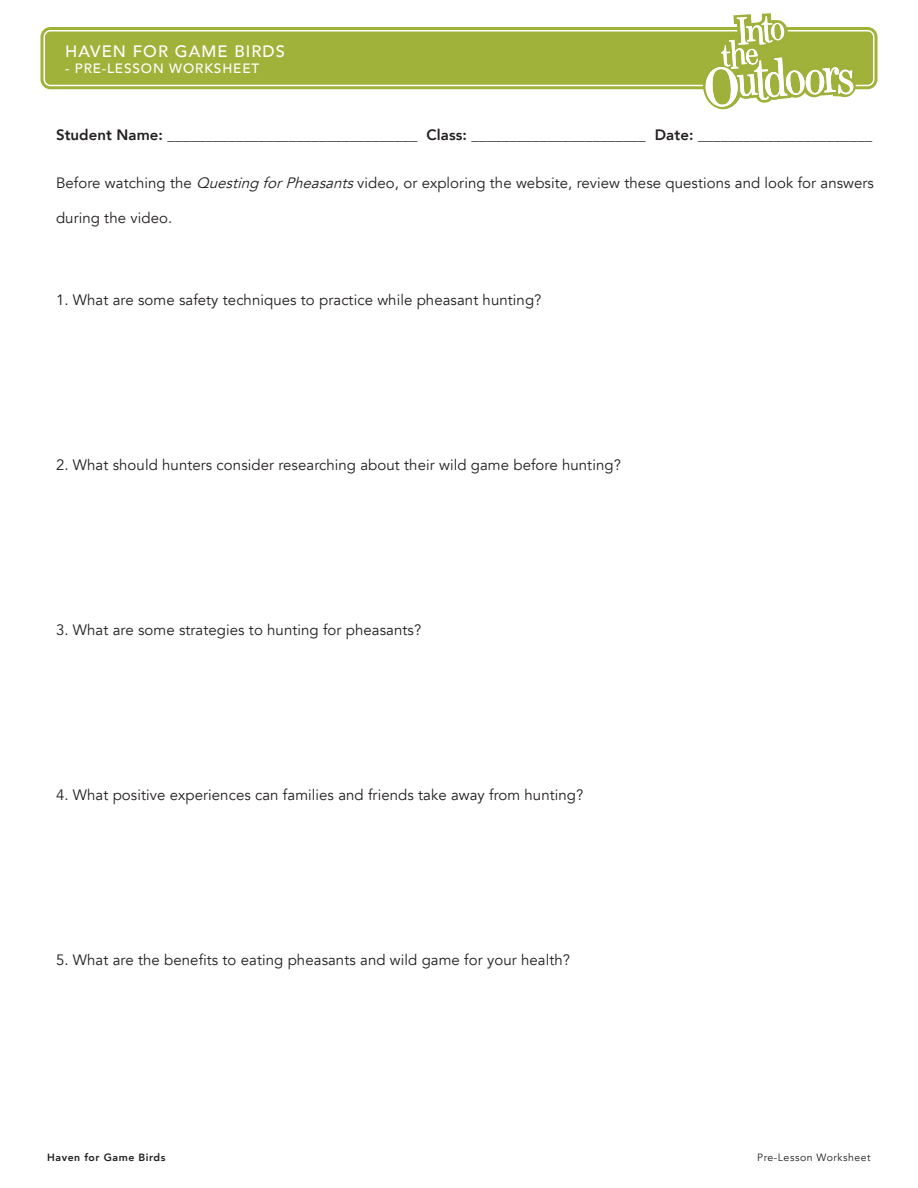
<style>
.page{position:relative;width:918px;height:1188px;background:#fff}
.page>*{position:absolute;margin:0;border:0;box-sizing:border-box;transform-origin:0 0}
.t1{font:500 16.5px "Avenir";letter-spacing:.065em;color:#fff}
.body{font:15px "Avenir";letter-spacing:.005em;color:#231f20}
.body-2{font:800 15px "Avenir";letter-spacing:.005em;color:#231f20}
.t2{font:500 13.5px "Avenir";letter-spacing:.065em;color:#fff}
.t3{font:10.5px "Avenir";letter-spacing:.05em;color:#231f20}
.t4{font:800 10.5px "Avenir";letter-spacing:.05em;color:#231f20}
.s1{font-style:italic}
</style>
<div class="page">
<div style="left:45px;top:32px;width:828px;height:53px;background:#a1b23b;border-radius:5px"></div>
<div style="left:40px;top:27px;width:837px;height:62px;border:3px solid #a1b23b;border-radius:8px"></div>
<div style="left:47px;top:33px;width:824px;height:50px;border:3px solid #a1b23b;border-radius:2px"></div>
<svg style="left:702px;top:13px;width:154px;height:97px"></svg>
<p class="t1" style="left:65px;top:37px;width:222px">HAVEN FOR GAME BIRDS</p>
<p class="t2" style="left:65px;top:57px;width:196px">- PRE-LESSON WORKSHEET</p>
<p class="body-2" style="left:56px;top:123px;width:818px">Student Name: _________________________________ Class: _______________________ Date: _______________________</p>
<p class="body" style="left:56px;top:174px;width:820px">Before watching the <span class="s1">Questing forPheasants</span>video, or exploring the website, review these questions and look for answers</p>
<p class="body" style="left:56px;top:209px;width:118px">during the video.</p>
<p class="body" style="left:56px;top:291px;width:487px">1. What are some safety techniques to practice while pheasant hunting?</p>
<p class="body" style="left:56px;top:456px;width:566px">2. What should hunters consider researching about their wild game before hunting?</p>
<p class="body" style="left:56px;top:621px;width:367px">3. What are some strategies to hunting for pheasants?</p>
<p class="body" style="left:56px;top:786px;width:529px">4. What positive experiences can families and friends take away from hunting?</p>
<p class="body" style="left:56px;top:951px;width:516px">5. What are the benefits to eating pheasants and wild game for your health?</p>
<p class="t4" style="left:47px;top:1149px;width:120px">Haven for Game Birds</p>
<p class="t3" style="left:757px;top:1151px;width:115px">Pre-Lesson Worksheet</p>
</div>
